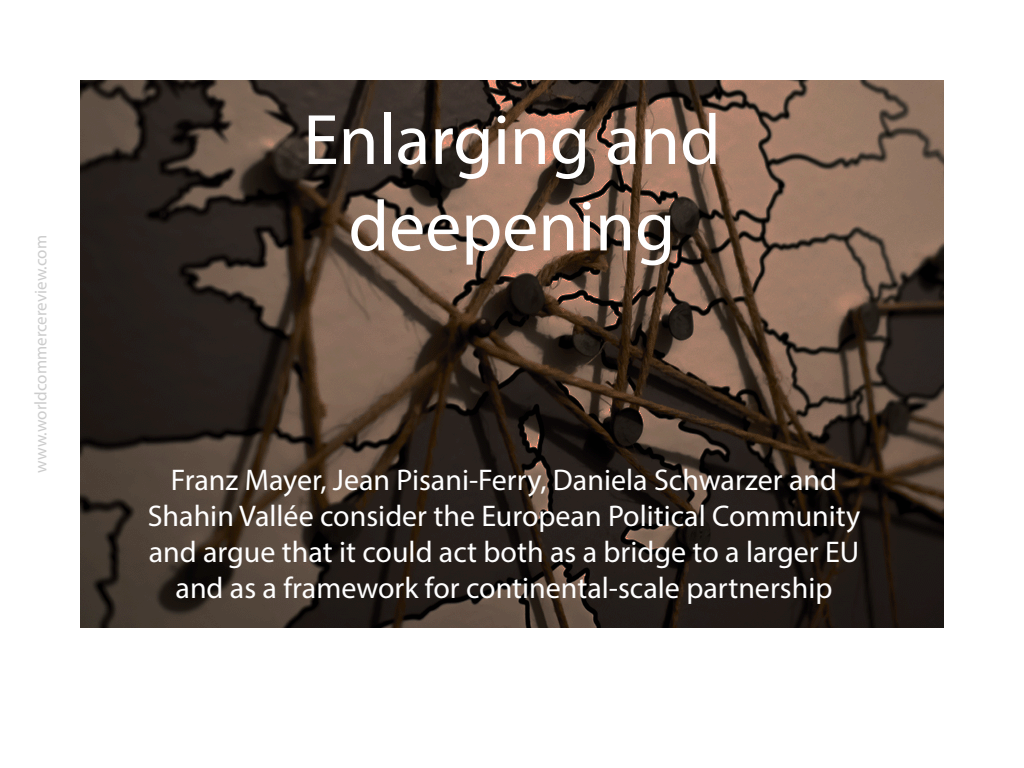
<style>
.page{position:relative;width:1024px;height:768px;background:#fff}
.page>*{position:absolute;margin:0;border:0;box-sizing:border-box;transform-origin:0 0}
.t1{font:72px/86.4px "Myriad Pro";color:#fff;text-align:center}
.t2{font:30px/36px "Myriad Pro";color:#fff;text-align:center}
.t3{font:17px "Myriad Pro";color:#ccc}
</style>
<div class="page">
<img style="left:80px;top:80px;width:864px;height:548px">
<p class="t3" style="left:30px;top:473px;width:239px;rotate:-90deg">www.worldcommercereview.com</p>
<h1 class="t1" style="left:303px;top:96px;width:419px">Enlarging and deepening</h1>
<p class="t2" style="left:148px;top:461px;width:714px">Franz Mayer, Jean Pisani-Ferry, Daniela Schwarzer and Shahin Vallée consider the European Political Community and argue that it could act both as a bridge to a larger EU and as a framework for continental-scale partnership</p>
</div>
